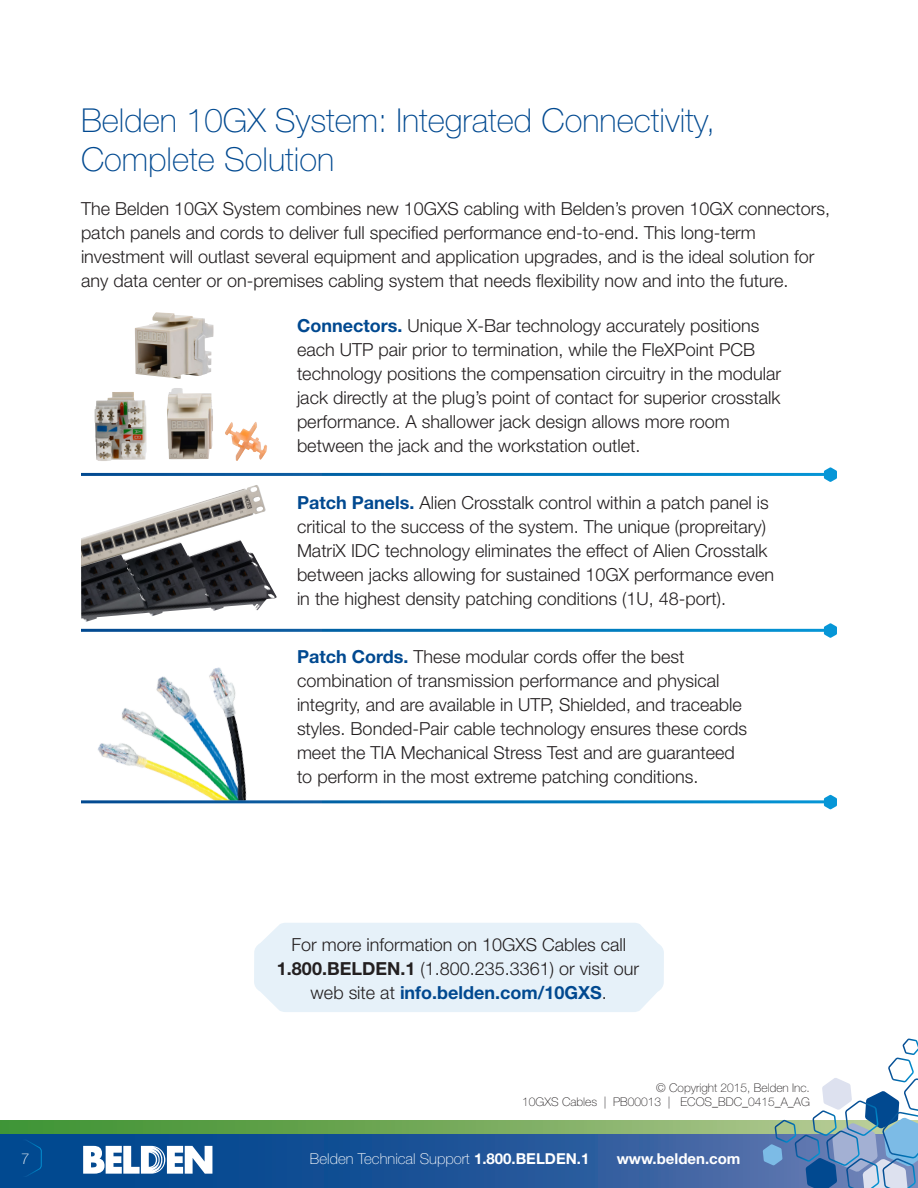
<style>
.page{position:relative;width:918px;height:1188px;background:#fff}
.page>*{position:absolute;margin:0;border:0;box-sizing:border-box;transform-origin:0 0}
.Content_Page_-_Heade{font:100 33px/39.6px "Helvetica Neue LT Std";color:#014990}
.Content_Page_-_Parag{font:300 18px/24px "Helvetica Neue LT Std";color:#231f20}
.Last_Page_-_Belden_i{font:100 15px "Helvetica Neue LT Std";color:#fff}
.t1{font:700 15px "Helvetica Neue LT Std";color:#fff}
.Note_footer{font:100 12px/14.4px "Helvetica Neue LT Std";color:#231f20;text-align:right}
.s1{font-weight:700;color:#014990}
.s2{font-weight:700}
</style>
<div class="page">
<svg style="left:0;top:1120px;width:763px;height:14px;background:#6ea757"></svg>
<svg style="left:0;top:1134px;width:763px;height:54px;background:#1e5598"></svg>
<svg style="left:83px;top:1146px;width:129px;height:28px"></svg>
<svg style="left:763px;top:1039px;width:155px;height:149px"></svg>
<svg style="left:21px;top:1139px;width:21px;height:38px"></svg>
<img style="left:81px;top:567px;width:196px;height:55px">
<img style="left:81px;top:485px;width:185px;height:82px">
<img style="left:97px;top:667px;width:150px;height:133px">
<svg style="left:824px;top:467px;width:13px;height:15px"></svg>
<hr style="left:81px;top:473px;width:748px;height:3px;background:#fff">
<svg style="left:824px;top:623px;width:13px;height:15px"></svg>
<hr style="left:81px;top:629px;width:748px;height:3px;background:#fff">
<svg style="left:824px;top:795px;width:13px;height:14px"></svg>
<hr style="left:81px;top:800px;width:748px;height:3px;background:#fff">
<div style="left:254px;top:923px;width:410px;height:89px;background:#e6f1f9"></div>
<img style="left:95px;top:392px;width:52px;height:69px">
<img style="left:167px;top:388px;width:89px;height:73px">
<img style="left:135px;top:312px;width:79px;height:67px">
<p class="Content_Page_-_Heade" style="left:81px;top:100px;width:636px">Belden 10GX System: Integrated Connectivity,<br>Complete Solution</p>
<p class="Content_Page_-_Parag" style="left:81px;top:197px;width:751px">The Belden 10GX System combines new 10GXS cabling with Belden’s proven 10GX connectors, patch panels and cords to deliver full specified performance end-to-end. This long-term investment will outlast several equipment and application upgrades, and is the ideal solution for any data center or on-premises cabling system that needs flexibility now and into the future.</p>
<p class="Content_Page_-_Parag" style="left:297px;top:313px;width:486px"><span class="s1">Connectors.</span> Unique X-Bar technology accurately positions each UTP pair prior to termination, while the FleXPoint PCB technology positions the compensation circuitry in the modular jack directly at the plug’s point of contact for superior crosstalk performance. A shallower jack design allows more room between the jack and the workstation outlet.</p>
<p class="Content_Page_-_Parag" style="left:297px;top:491px;width:479px"><span class="s1">Patch Panels.</span> Alien Crosstalk control within a patch panel is critical to the success of the system. The unique (propreitary)<br>MatriX IDC technology eliminates the effect of Alien Crosstalk between jacks allowing for sustained 10GX performance even in the highest density patching conditions (1U, 48-port).</p>
<p class="Content_Page_-_Parag" style="left:297px;top:644px;width:452px"><span class="s1">Patch Cords.</span> These modular cords offer the best combination of transmission performance and physical integrity, and are available in UTP, Shielded, and traceable styles. Bonded-Pair cable technology ensures these cords meet the TIA Mechanical Stress Test and are guaranteed to perform in the most extreme patching conditions.</p>
<p class="Content_Page_-_Parag" style="left:277px;top:932px;width:364px;text-align:center">For more information on 10GXS Cables call<br><span class="s2">1.800.BELDEN.1</span> (1.800.235.3361) or visit our web site at <span class="s1">info.belden.com/10GXS</span>.</p>
<p class="Note_footer" style="left:522px;top:1080px;width:289px">© Copyright 2015, Belden Inc.<br>10GXS Cables | PB00013 | ECOS_BDC_0415_A_AG</p>
<p class="Last_Page_-_Belden_i" style="left:21px;top:1150px;width:10px">7</p>
<p class="Last_Page_-_Belden_i" style="left:310px;top:1150px;width:281px">Belden Technical Support <span class="s2">1.800.BELDEN.1</span></p>
<p class="t1" style="left:617px;top:1149px;width:125px">www.belden.com</p>
</div>
